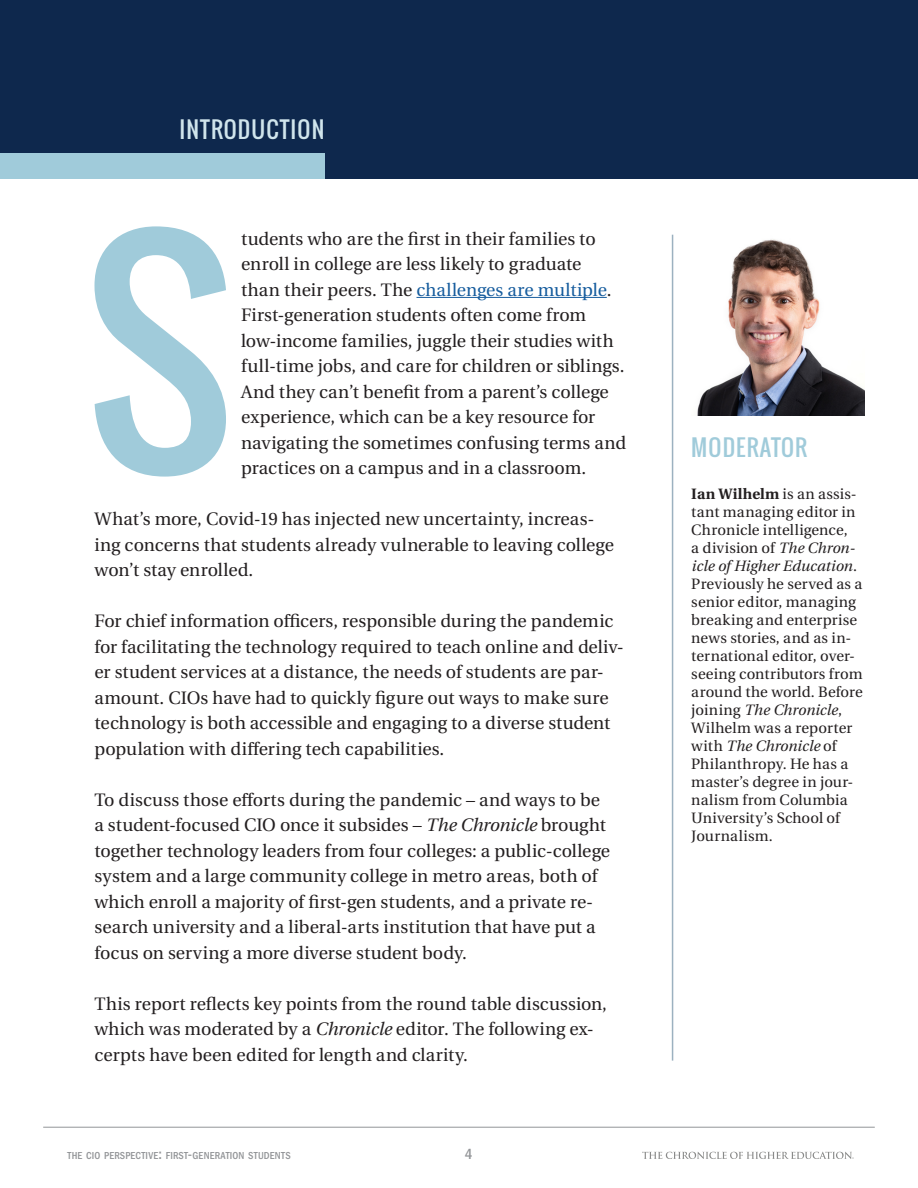
<style>
.page{position:relative;width:918px;height:1188px;background:#fff}
.page>*{position:absolute;margin:0;border:0;box-sizing:border-box;transform-origin:0 0}
.p1_2018Reports{font:280.35px "Oswald";color:#a0cbda}
.Section_Headers{font:22.5px "Oswald";letter-spacing:.05em;color:#d0e5ec}
.Section_Headers-2{font:22.5px "Oswald";letter-spacing:.05em;color:#a0cbda}
.p1_2018Reports-2{font:18px/25.5px "Heuristica";color:#231f20}
.Roundtable_2021_-_bo{font:15px/18px "Heuristica";letter-spacing:.01em;color:#231f20}
.t1{font:500 condensed 15px "ITC Franklin Gothic Std";color:#939598}
.t2{font:500 condensed 10.5px "ITC Franklin Gothic Std";letter-spacing:.015em;color:#939598}
.s1{color:#175d9e}
.s2{font-style:italic}
.s3{font-size:15px}
.s4{font-weight:700}
</style>
<div class="page">
<hr style="left:43px;top:1127px;width:832px;height:1px;background:#939598">
<svg style="left:642px;top:1152px;width:212px;height:7px"></svg>
<div style="left:0;top:0;width:918px;height:178px;background:#0e284d"></div>
<div style="left:0;top:153px;width:325px;height:25px;background:#a0cbda"></div>
<hr style="left:416px;top:297px;width:191px;height:1px;background:#175d9e">
<img style="left:697px;top:239px;width:167px;height:177px">
<hr style="left:672px;top:235px;width:1px;height:826px;background:#9cb1c0">
<p class="Section_Headers" style="left:179px;top:113px;width:147px">INTRODUCTION</p>
<p class="p1_2018Reports" style="left:83px;top:142px;width:152px">S</p>
<p class="p1_2018Reports-2" style="left:241px;top:226px;width:387px">tudents who are the first in their families to enroll in college are less likely to graduate<br>than their peers. The <span class="s1">challenges are multiple</span>.<br>First-generation students often come from low-income families, juggle their studies with full-time jobs, and care for children or siblings.<br>And they can’t benefit from a parent’s college experience, which can be a key resource for navigating the sometimes confusing terms and practices on a campus and in a classroom.</p>
<p class="p1_2018Reports-2" style="left:94px;top:506px;width:521px">What’s more, Covid-19 has injected new uncertainty, increas&shy;ing concerns that students already vulnerable to leaving college won’t stay enrolled.</p>
<p class="p1_2018Reports-2" style="left:94px;top:608px;width:531px">For chief information officers, responsible during the pandemic for facilitating the technology required to teach online and deliv&shy;er student services at a distance, the needs of students are par&shy;amount. CIOs have had to quickly figure out ways to make sure technology is both accessible and engaging to a diverse student population with differing tech capabilities.</p>
<p class="p1_2018Reports-2" style="left:94px;top:787px;width:517px">To discuss those efforts during the pandemic – and ways to be a student-focused CIO once it subsides – <span class="s2">The Chronicle</span> brought together technology leaders from four colleges: a public-college system and a large community college in metro areas, both of which enroll a majority of first-gen students, and a private re&shy;search university and a liberal-arts institution that have put a focus on serving a more diverse student body.</p>
<p class="p1_2018Reports-2" style="left:94px;top:991px;width:514px">This report reflects key points from the round table discussion, which was moderated by a <span class="s2">Chronicle</span> editor. The following ex&shy;cerpts have been edited for length and clarity.</p>
<p class="t2" style="left:68px;top:1150px;width:225px">THE CIO PERSPECTIVE<span class="s3">:</span> FIRST<span class="s3">-</span>GENERATION STUDENTS</p>
<p class="t1" style="left:465px;top:1146px;width:9px">4</p>
<p class="Section_Headers-2" style="left:691px;top:431px;width:118px">MODERATOR</p>
<p class="Roundtable_2021_-_bo" style="left:691px;top:485px;width:173px"><span class="s4">Ian Wilhelm</span> is an assis&shy;tant managing editor in<br>Chronicle intelligence,<br>a division of <span class="s2">The Chron&shy;icle of Higher Education</span>.<br>Previously he served as a senior editor, managing breaking and enterprise news stories, and as in&shy;ternational editor, over&shy;seeing contributors from around the world. Before joining <span class="s2">The Chronicle</span>,<br>Wilhelm was a reporter with <span class="s2">The Chronicle</span> of<br>Philanthropy. He has a master’s degree in jour&shy;nalism from Columbia<br>University’s School of<br>Journalism.</p>
</div>
